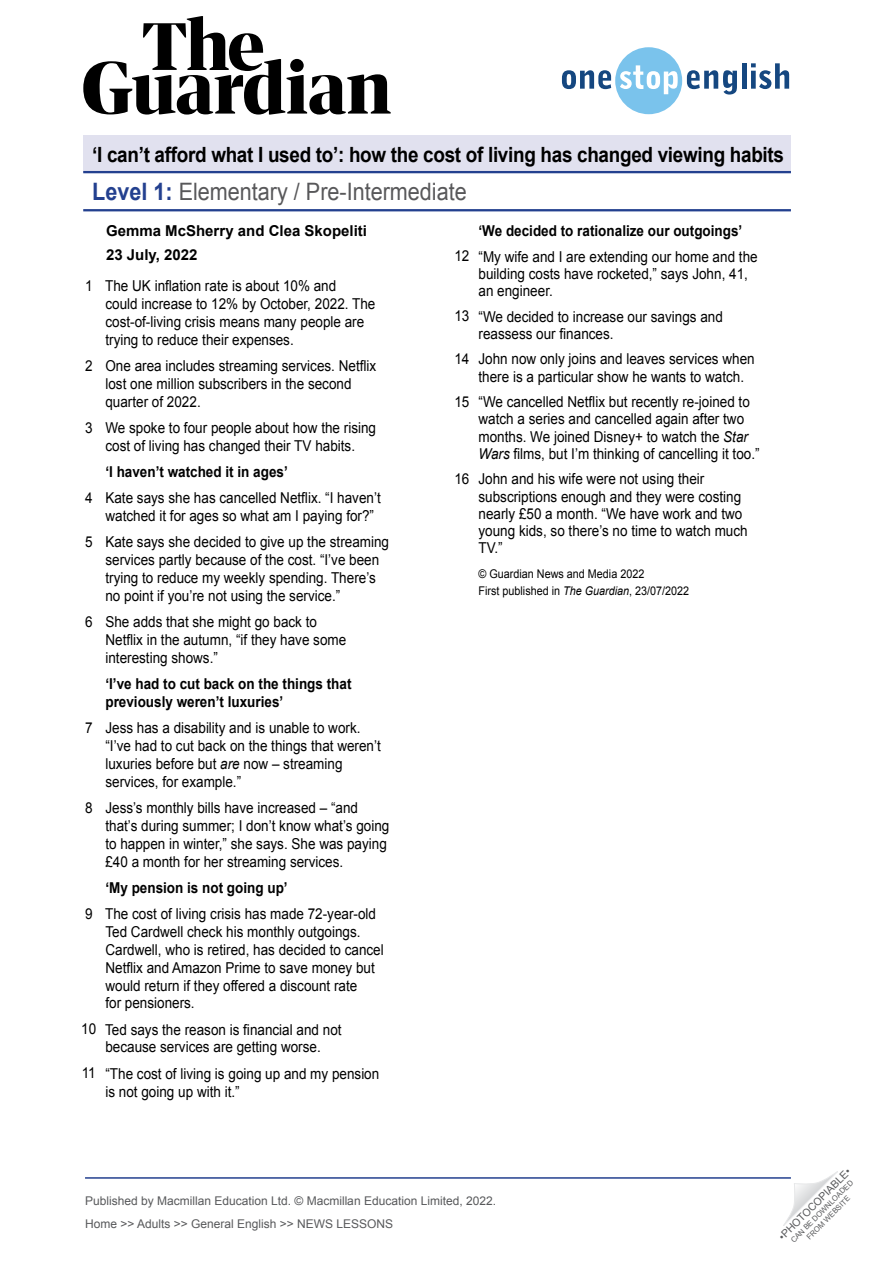
<style>
.page{position:relative;width:893px;height:1263px;background:#fff}
.page>*{position:absolute;margin:0;border:0;box-sizing:border-box;transform-origin:0 0}
.t1{font:24px "Arial";color:#58585a;scale:.9 1}
.t2{font:700 21px "Arial";letter-spacing:-.015em;color:#000;scale:.9 1}
.Article__Body_text{font:15px/17.9px "Arial";color:#000;scale:.9 1}
.Article__Body_text-2{font:700 15px/17.9px "Arial";color:#000;scale:.9 1}
.Article__Main_subtit{font:700 15px "Arial";color:#000}
.t3{font:12px/23px "Arial";color:#58595b}
.Article__FT_copyrigh{font:12px "Arial";color:#000;scale:.9 1}
.t4{font:10.5px "Arial";color:#58595b}
.t5{font:7.5px/9px "Arial";color:#58595b;text-align:center}
.s1{font-weight:700;color:#23408f}
.s2{font-style:italic}
</style>
<div class="page">
<svg style="left:783px;top:1171px;width:55px;height:55px"></svg>
<svg style="left:83px;top:16px;width:308px;height:99px"></svg>
<svg style="left:562px;top:47px;width:175px;height:67px"></svg>
<hr style="left:742px;top:63px;width:4px;height:26px;background:#154780">
<svg style="left:751px;top:63px;width:38px;height:26px"></svg>
<hr style="left:85px;top:1177px;width:706px;height:2px;background:#23408f">
<div style="left:83px;top:136px;width:708px;height:37px;background:#e1e1ef"></div>
<hr style="left:83px;top:171px;width:708px;height:2px;background:#23408f">
<hr style="left:83px;top:209px;width:708px;height:2px;background:#23408f">
<h2 class="t2" style="left:92px;top:141px;width:770px">‘I can’t afford what I used to’: how the cost of living has changed viewing habits</h2>
<h1 class="t1" style="left:92px;top:176px;width:418px"><span class="s1">Level 1:</span> Elementary / Pre-Intermediate</h1>
<p class="Article__Main_subtit" style="left:106px;top:221px;width:262px">Gemma McSherry and Clea Skopeliti</p>
<p class="Article__Main_subtit" style="left:106px;top:245px;width:93px">23 July, 2022</p>
<p class="Article__Body_text" style="left:105px;top:277px;width:302px">The UK inflation rate is about 10% and<br>could increase to 12% by October, 2022. The cost-of-living crisis means many people are trying to reduce their expenses.</p>
<p class="Article__Body_text" style="left:105px;top:357px;width:302px">One area includes streaming services. Netflix lost one million subscribers in the second quarter of 2022.</p>
<p class="Article__Body_text" style="left:105px;top:419px;width:302px">We spoke to four people about how the rising cost of living has changed their TV habits.</p>
<p class="Article__Body_text-2" style="left:105px;top:463px;width:204px">‘I haven’t watched it in ages’</p>
<p class="Article__Body_text" style="left:105px;top:489px;width:307px">Kate says she has cancelled Netflix. “I haven’t watched it for ages so what am I paying for?”</p>
<p class="Article__Body_text" style="left:105px;top:533px;width:317px">Kate says she decided to give up the streaming services partly because of the cost. “I’ve been trying to reduce my weekly spending. There’s no point if you’re not using the service.”</p>
<p class="Article__Body_text" style="left:105px;top:613px;width:269px">She adds that she might go back to<br>Netflix in the autumn, “if they have some interesting shows.”</p>
<p class="Article__Body_text-2" style="left:105px;top:675px;width:275px">‘I’ve had to cut back on the things that previously weren’t luxuries’</p>
<p class="Article__Body_text" style="left:105px;top:719px;width:307px">Jess has a disability and is unable to work. “I’ve had to cut back on the things that weren’t luxuries before but <span class="s2">are</span> now – streaming services, for example.”</p>
<p class="Article__Body_text" style="left:105px;top:799px;width:317px">Jess’s monthly bills have increased – “and that’s during summer; I don’t know what’s going to happen in winter,” she says. She was paying £40 a month for her streaming services.</p>
<p class="Article__Body_text-2" style="left:105px;top:879px;width:204px">‘My pension is not going up’</p>
<p class="Article__Body_text" style="left:105px;top:905px;width:311px">The cost of living crisis has made 72-year-old Ted Cardwell check his monthly outgoings.<br>Cardwell, who is retired, has decided to cancel Netflix and Amazon Prime to save money but would return if they offered a discount rate<br>for pensioners.</p>
<p class="Article__Body_text" style="left:105px;top:1020px;width:264px">Ted says the reason is financial and not because services are getting worse.</p>
<p class="Article__Body_text" style="left:105px;top:1064px;width:306px">“The cost of living is going up and my pension is not going up with it.”</p>
<p class="Article__Body_text-2" style="left:478px;top:222px;width:295px">‘We decided to rationalize our outgoings’</p>
<p class="Article__Body_text" style="left:478px;top:248px;width:312px;line-height:17.2px">“My wife and I are extending our home and the building costs have rocketed,” says John, 41, an engineer.</p>
<p class="Article__Body_text" style="left:478px;top:308px;width:273px;line-height:17.2px">“We decided to increase our savings and reassess our finances.</p>
<p class="Article__Body_text" style="left:478px;top:351px;width:308px;line-height:17.2px">John now only joins and leaves services when there is a particular show he wants to watch.</p>
<p class="Article__Body_text" style="left:478px;top:393px;width:314px;line-height:17.2px">“We cancelled Netflix but recently re-joined to watch a series and cancelled again after two months. We joined Disney+ to watch the <span class="s2">Star Wars</span> films, but I’m thinking of cancelling it too.”</p>
<p class="Article__Body_text" style="left:478px;top:471px;width:301px;line-height:17.2px">John and his wife were not using their subscriptions enough and they were costing nearly £50 a month. “We have work and two young kids, so there’s no time to watch much TV.”</p>
<p class="Article__FT_copyrigh" style="left:478px;top:566px;width:186px">© Guardian News and Media 2022</p>
<p class="Article__FT_copyrigh" style="left:478px;top:583px;width:236px">First published in <span class="s2">The Guardian</span>, 23/07/2022</p>
<p class="Article__Body_text" style="left:454px;top:247px;width:18px">12</p>
<p class="Article__Body_text" style="left:85px;top:277px;width:10px">1</p>
<p class="Article__Body_text" style="left:454px;top:307px;width:18px">13</p>
<p class="Article__Body_text" style="left:454px;top:350px;width:18px">14</p>
<p class="Article__Body_text" style="left:454px;top:393px;width:18px">15</p>
<p class="Article__Body_text" style="left:85px;top:357px;width:10px">2</p>
<p class="Article__Body_text" style="left:85px;top:419px;width:10px">3</p>
<p class="Article__Body_text" style="left:454px;top:470px;width:18px">16</p>
<p class="Article__Body_text" style="left:85px;top:489px;width:10px">4</p>
<p class="Article__Body_text" style="left:85px;top:533px;width:10px">5</p>
<p class="Article__Body_text" style="left:85px;top:613px;width:10px">6</p>
<p class="Article__Body_text" style="left:85px;top:719px;width:10px">7</p>
<p class="Article__Body_text" style="left:85px;top:799px;width:10px">8</p>
<p class="Article__Body_text" style="left:85px;top:905px;width:10px">9</p>
<p class="Article__Body_text" style="left:81px;top:1020px;width:18px">10</p>
<p class="Article__Body_text" style="left:82px;top:1064px;width:17px">11</p>
<p class="t3" style="left:85px;top:1189px;width:413px">Published by Macmillan Education Ltd. © Macmillan Education Limited, 2022.<br>Home &gt;&gt; Adults &gt;&gt; General English &gt;&gt; NEWS LESSONS</p>
<p class="t4" style="left:776px;top:1233px;width:99px;rotate:-45deg">•PHOTOCOPIABLE•</p>
<p class="t5" style="left:789px;top:1238px;width:86px;rotate:-45deg">CAN BE DOWNLOADED<br>FROM WEBSITE</p>
</div>
